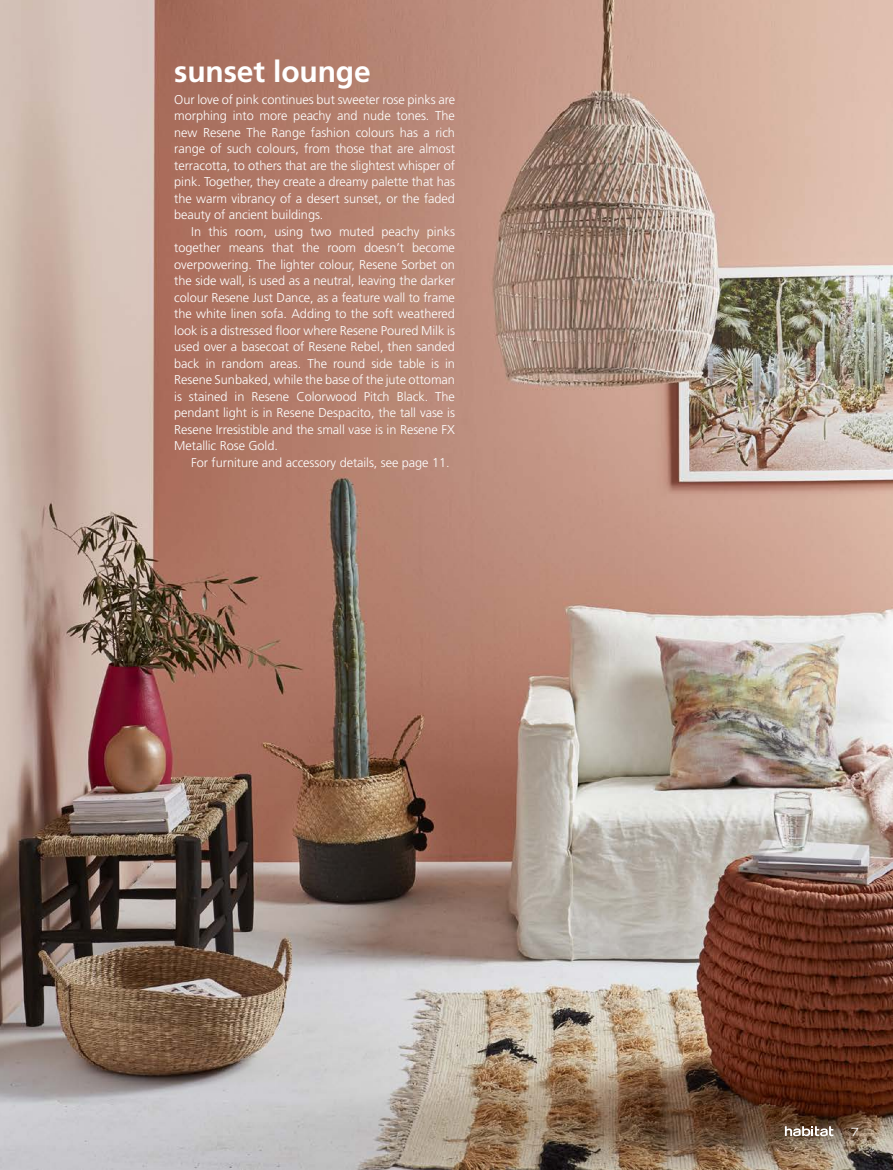
<style>
.page{position:relative;width:893px;height:1170px;background:#fff}
.page>*{position:absolute;margin:0;border:0;box-sizing:border-box;transform-origin:0 0}
.t1{font:700 30px "Frutiger";letter-spacing:-.005em;color:#fff}
.t2{font:300 12.75px/16.5px "Frutiger";letter-spacing:-.005em;color:#fff;text-align:justify}
.t3{font:expanded 11.25px "Trade Gothic LH";color:#fff}
</style>
<div class="page">
<img style="left:0;top:0;width:893px;height:1169px">
<svg style="left:785px;top:1126px;width:48px;height:10px"></svg>
<h1 class="t1" style="left:174px;top:54px;width:198px">sunset lounge</h1>
<p class="t2" style="left:174px;top:91px;width:282px">Our love of pink continues but sweeter rose pinks are morphing into more peachy and nude tones. The new Resene The Range fashion colours has a rich range of such colours, from those that are almost terracotta, to others that are the slightest whisper of pink. Together, they create a dreamy palette that has the warm vibrancy of a desert sunset, or the faded beauty of ancient buildings.</p>
<p class="t2" style="left:174px;top:223px;width:282px;text-indent:17px">In this room, using two muted peachy pinks together means that the room doesn’t become overpowering. The lighter colour, Resene Sorbet on the side wall, is used as a neutral, leaving the darker colour Resene Just Dance, as a feature wall to frame the white linen sofa. Adding to the soft weathered look is a distressed floor where Resene Poured Milk is used over a basecoat of Resene Rebel, then sanded back in random areas. The round side table is in Resene Sunbaked, while the base of the jute ottoman is stained in Resene Colorwood Pitch Black. The pendant light is in Resene Despacito, the tall vase is Resene Irresistible and the small vase is in Resene FX Metallic Rose Gold.</p>
<p class="t2" style="left:191px;top:454px;width:260px">For furniture and accessory details, see page 11.</p>
<p class="t3" style="left:851px;top:1124px;width:10px">7</p>
</div>
